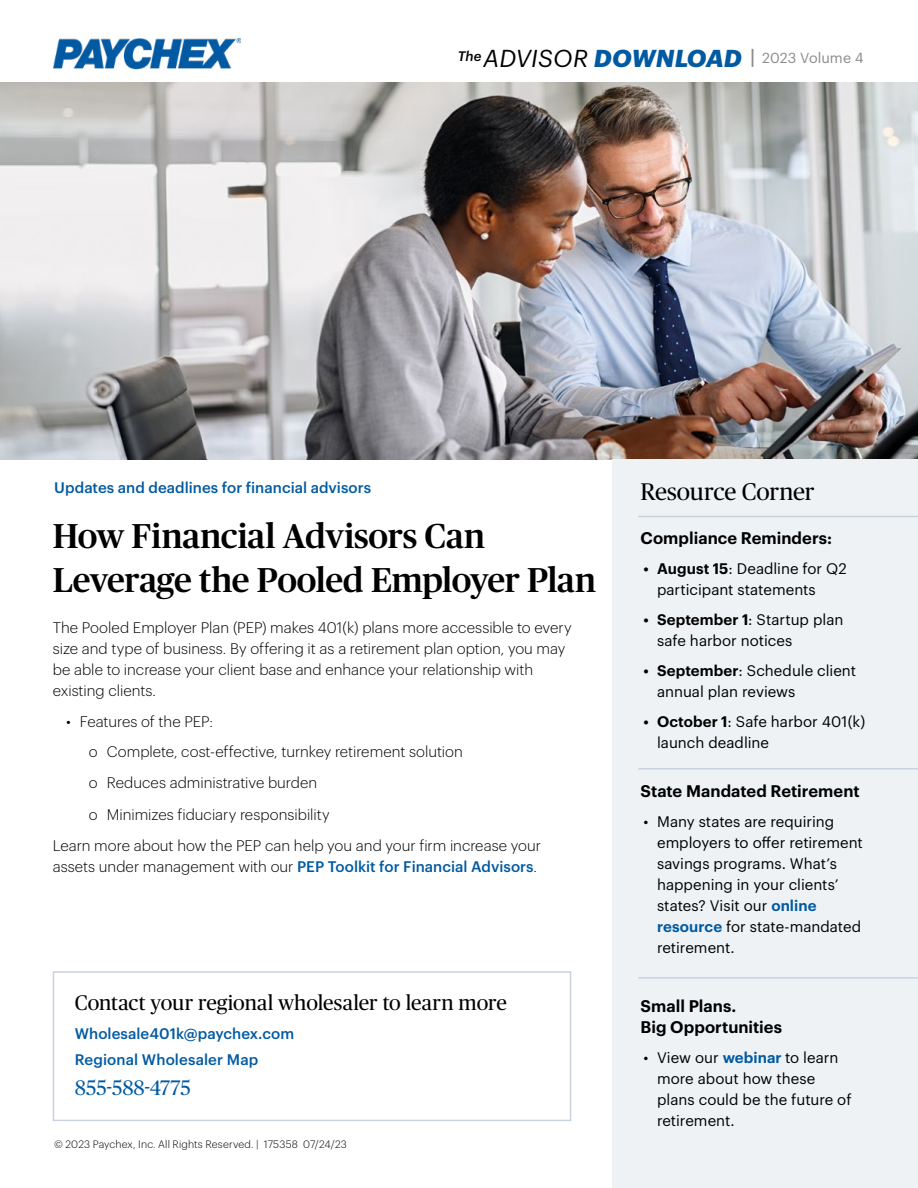
<style>
.page{position:relative;width:918px;height:1188px;background:#fff}
.page>*{position:absolute;margin:0;border:0;box-sizing:border-box;transform-origin:0 0}
.Main_Section_Titles{font:500 34.5px/43.5px "Publico Headline";letter-spacing:-.01em;color:#000}
.Subhead_2_Graphik{font:24px "Publico Headline";letter-spacing:-.01em;color:#000}
.Body_Text{font:21px "Publico Headline";letter-spacing:-.005em;color:#000}
.Subhead_2_Graphik-2{font:21px "Publico Headline";letter-spacing:-.005em;color:#005aa2}
.Subhead_2_Graphik-3{font:600 16.5px/21px "Graphik";color:#000}
.Body_Text-2{font:300 15px/21px "Graphik";color:#000}
.t1{font:15px/21px "Graphik";color:#000}
.Body_Text-3{font:500 15px "Graphik";letter-spacing:.005em;color:#005aa2}
.Subhead_2_Graphik-4{font:500 15px "Graphik";letter-spacing:.005em;color:#005aa2}
.Bullets_10_14{font:500 15px "Graphik";letter-spacing:.005em;color:#005aa2}
.Intro_Text{font:14.25px "Graphik";letter-spacing:.005em;color:#8e8a8b}
.Footnote_and_Disclaimer{font:300 10.5px "Graphik";letter-spacing:.015em;color:#000}
.s1{font-weight:500;font-style:italic;font-size:13.5px;color:#000}
.s2{font-style:italic;font-size:24px;color:#000}
.s3{font-weight:700;font-style:italic;font-size:24px;color:#005aa2}
.s4{font-weight:500;font-size:19.5px}
.s5{font-weight:500;color:#005aa2}
.s6{font-weight:600}
.s7{font-weight:600;color:#005aa2}
</style>
<div class="page">
<img style="left:0;top:82px;width:918px;height:378px">
<img style="left:54px;top:38px;width:187px;height:32px">
<div style="left:612px;top:460px;width:306px;height:728px;background:#eff2f5"></div>
<hr style="left:638px;top:516px;width:280px;height:1px;background:#c9d3de">
<hr style="left:638px;top:977px;width:280px;height:2px;background:#c9d3de">
<hr style="left:638px;top:768px;width:280px;height:1px;background:#c9d3de">
<div style="left:53px;top:971px;width:518px;height:150px;background:#fff;border:2px solid #c9d3de"></div>
<p class="Intro_Text" style="left:458px;top:47px;width:408px"><span class="s1">The</span><span class="s2">ADVISOR</span> <span class="s3">DOWNLOAD</span> <span class="s4">|</span> 2023 Volume 4</p>
<p class="Body_Text-3" style="left:54px;top:476px;width:318px">Updates and deadlines for financial advisors</p>
<p class="Subhead_2_Graphik" style="left:641px;top:475px;width:176px">Resource Corner</p>
<p class="Main_Section_Titles" style="left:53px;top:512px;width:545px">How Financial Advisors Can<br>Leverage the Pooled Employer Plan</p>
<p class="Body_Text-2" style="left:53px;top:616px;width:520px">The Pooled Employer Plan (PEP) makes 401(k) plans more accessible to every size and type of business. By offering it as a retirement plan option, you may be able to increase your client base and enhance your relationship with existing clients.</p>
<p class="Body_Text-2" style="left:66px;top:710px;width:148px">• Features of the PEP:</p>
<p class="Body_Text-2" style="left:89px;top:739px;width:376px">o Complete, cost-effective, turnkey retirement solution</p>
<p class="Body_Text-2" style="left:89px;top:771px;width:230px">o Reduces administrative burden</p>
<p class="Body_Text-2" style="left:89px;top:802px;width:242px">o Minimizes fiduciary responsibility</p>
<p class="Body_Text-2" style="left:53px;top:834px;width:490px">Learn more about how the PEP can help you and your firm increase your assets under management with our <span class="s5">PEP Toolkit for Financial Advisors</span>.</p>
<p class="Body_Text" style="left:75px;top:988px;width:434px">Contact your regional wholesaler to learn more</p>
<p class="Subhead_2_Graphik-4" style="left:75px;top:1022px;width:221px">Wholesale401k@paychex.com</p>
<p class="Bullets_10_14" style="left:75px;top:1049px;width:185px">Regional Wholesaler Map</p>
<p class="Subhead_2_Graphik-2" style="left:75px;top:1073px;width:117px">855-588-4775</p>
<p class="Footnote_and_Disclaimer" style="left:54px;top:1137px;width:294px">© 2023 Paychex, Inc. All Rights Reserved. | 175358 07/24/23</p>
<p class="Subhead_2_Graphik-3" style="left:641px;top:526px;width:193px">Compliance Reminders:</p>
<p class="t1" style="left:657px;top:556px;width:191px;text-indent:-14px"><span class="s6">• August 15</span>: Deadline for Q2 participant statements</p>
<p class="t1" style="left:657px;top:607px;width:188px;text-indent:-14px"><span class="s6">• September 1</span>: Startup plan safe harbor notices</p>
<p class="t1" style="left:657px;top:658px;width:201px;text-indent:-14px"><span class="s6">• September</span>: Schedule client annual plan reviews</p>
<p class="t1" style="left:657px;top:709px;width:210px;text-indent:-14px"><span class="s6">• October 1</span>: Safe harbor 401(k) launch deadline</p>
<p class="Subhead_2_Graphik-3" style="left:641px;top:779px;width:221px">State Mandated Retirement</p>
<p class="t1" style="left:657px;top:810px;width:207px;text-indent:-13px">• Many states are requiring employers to offer retirement savings programs. What’s happening in your clients’ states? Visit our <span class="s7">online resource</span> for state-mandated retirement.</p>
<p class="Subhead_2_Graphik-3" style="left:641px;top:994px;width:143px">Small Plans.<br>Big Opportunities</p>
<p class="t1" style="left:657px;top:1045px;width:196px;text-indent:-14px">• View our <span class="s7">webinar</span> to learn more about how these plans could be the future of retirement.</p>
</div>
